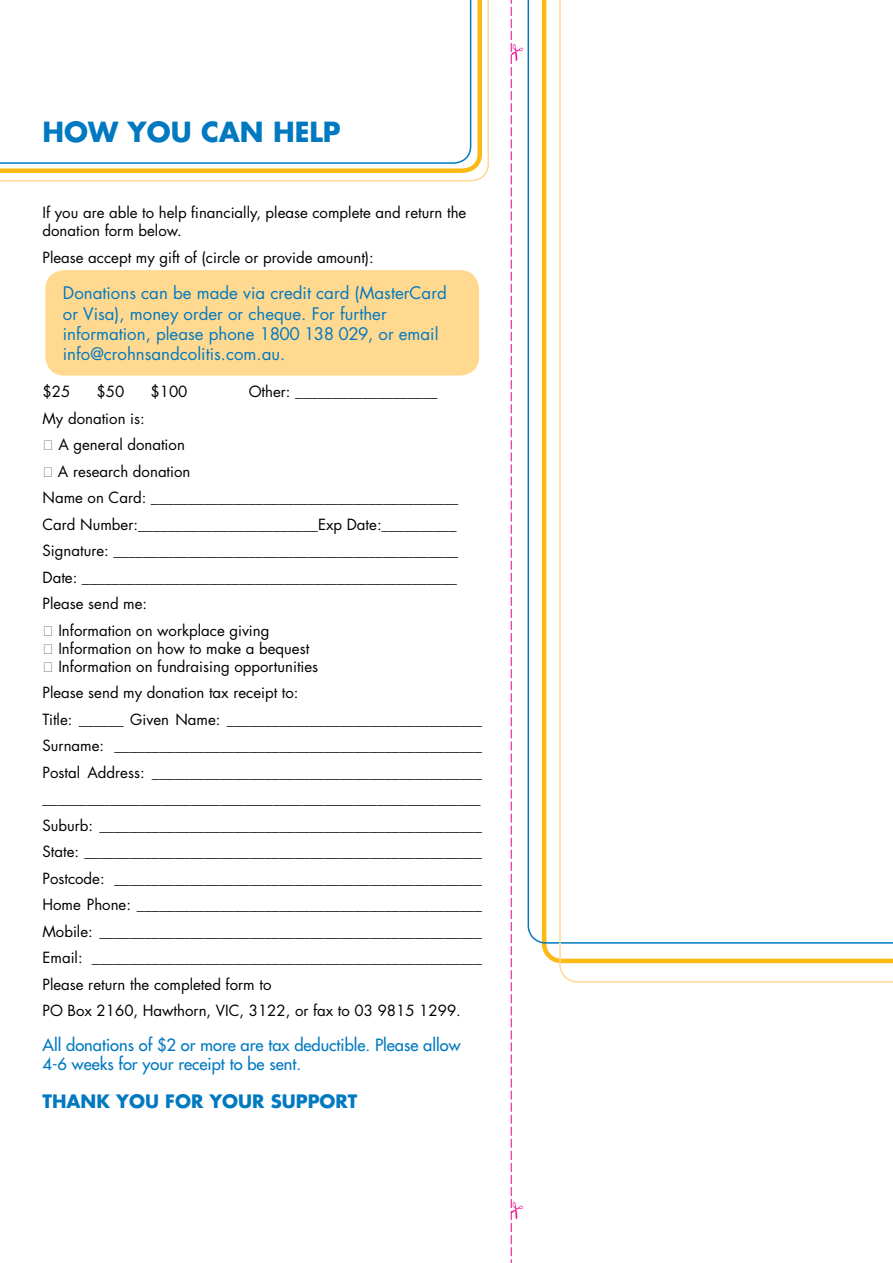
<style>
.page{position:relative;width:893px;height:1263px;background:#fff}
.page>*{position:absolute;margin:0;border:0;box-sizing:border-box;transform-origin:0 0}
.t1{font:700 27px "Futura Std";color:#0079c1}
.t2{font:700 18px "Futura Std";color:#0079c1}
.t3{font:16.8px/20.2px "Futura Std";color:#0079c1}
.t4{font:500 16.5px/18.1px "Futura Std";color:#0079c1}
.t5{font:15px/26.5px "Futura Std";color:#000}
</style>
<div class="page">
<div style="left:45px;top:270px;width:434px;height:106px;background:#ffd990;border-radius:19px"></div>
<svg style="left:0;top:0;width:489px;height:181px"></svg>
<svg style="left:528px;top:0;width:31px;height:944px"></svg>
<svg style="left:559px;top:0;width:334px;height:983px"></svg>
<svg style="left:511px;top:0;width:1px;height:1263px"></svg>
<h1 class="t1" style="left:43px;top:114px;width:297px">HOW YOU CAN HELP</h1>
<p class="t5" style="left:43px;top:204px;width:425px;line-height:18px">If you are able to help financially, please complete and return the donation form below.</p>
<p class="t5" style="left:43px;top:244px;width:333px">Please accept my gift of (circle or provide amount):</p>
<p class="t3" style="left:63px;top:283px;width:385px">Donations can be made via credit card (MasterCard or Visa), money order or cheque. For further information, please phone 1800 138 029, or email info@crohnsandcolitis.com.au.</p>
<p class="t5" style="left:43px;top:378px;width:29px">$25</p>
<p class="t5" style="left:97px;top:378px;width:29px">$50</p>
<p class="t5" style="left:151px;top:378px;width:38px">$100</p>
<p class="t5" style="left:249px;top:378px;width:191px">Other: ___________________</p>
<p class="t5" style="left:43px;top:405px;width:104px">My donation is:</p>
<p class="t5" style="left:58px;top:431px;width:128px">A general donation</p>
<p class="t5" style="left:58px;top:458px;width:134px">A research donation</p>
<p class="t5" style="left:43px;top:484px;width:417px">Name on Card: _________________________________________</p>
<p class="t5" style="left:43px;top:511px;width:416px">Card Number:________________________Exp Date:__________</p>
<p class="t5" style="left:43px;top:537px;width:417px">Signature: ______________________________________________</p>
<p class="t5" style="left:43px;top:564px;width:416px">Date: __________________________________________________</p>
<p class="t5" style="left:43px;top:590px;width:106px">Please send me:</p>
<p class="t5" style="left:58px;top:617px;width:213px">Information on workplace giving</p>
<p class="t5" style="left:58px;top:639px;width:261px;line-height:18px">Information on how to make a bequest<br>Information on fundraising opportunities</p>
<p class="t5" style="left:43px;top:679px;width:441px">Please send my donation tax receipt to:<br>Title: ______ Given Name: __________________________________ Surname: _________________________________________________ Postal Address: ____________________________________________ ___________________________________________________________ Suburb: ___________________________________________________ State: _____________________________________________________ Postcode: _________________________________________________ Home Phone: ______________________________________________ Mobile: ___________________________________________________ Email: ____________________________________________________ Please return the completed form to<br>PO Box 2160, Hawthorn, VIC, 3122, or fax to 03 9815 1299.</p>
<p class="t4" style="left:43px;top:1036px;width:419px">All donations of $2 or more are tax deductible. Please allow<br>4-6 weeks for your receipt to be sent.</p>
<p class="t2" style="left:43px;top:1089px;width:89px">THANK YOU</p>
<p class="t2" style="left:165px;top:1089px;width:60px">FOR YOUR</p>
<p class="t2" style="left:271px;top:1089px;width:63px">SU PPORT</p>
</div>
